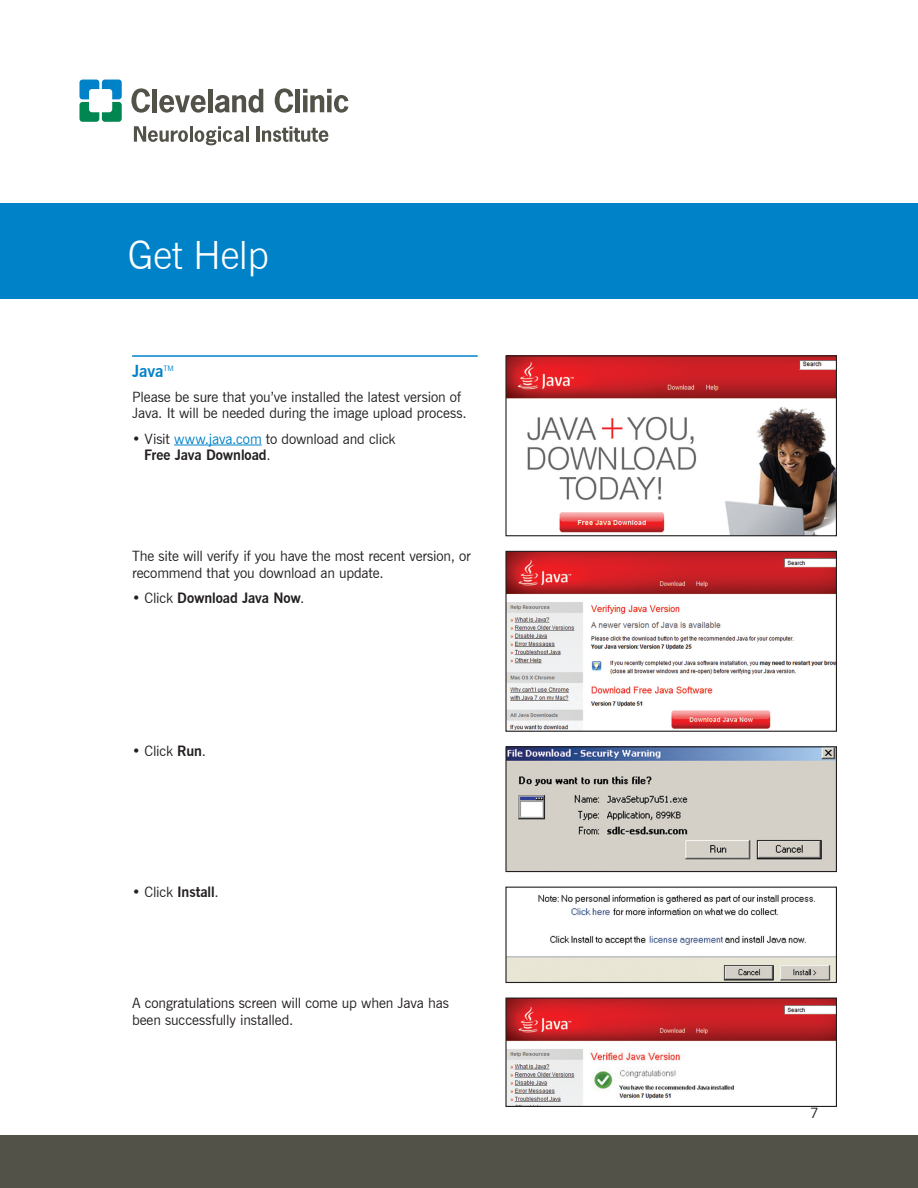
<style>
.page{position:relative;width:918px;height:1188px;background:#fff}
.page>*{position:absolute;margin:0;border:0;box-sizing:border-box;transform-origin:0 0}
.Banner_headings{font:300 39px "News Gothic BT";letter-spacing:-.01em;color:#fff}
.highlighted_area{font:700 16.5px "News Gothic BT";color:#0082c8}
.Body_text{font:14.25px/16.5px "News Gothic BT";letter-spacing:-.01em;color:#231f20}
.Body_text-2{font:700 14.25px "News Gothic BT";letter-spacing:-.01em;color:#231f20}
.s1{color:#0082c8}
.s2{font-weight:700}
.s3{font-weight:400}
</style>
<div class="page">
<div style="left:0;top:203px;width:918px;height:95px;background:#0082c8"></div>
<svg style="left:131px;top:88px;width:19px;height:25px"></svg>
<div style="left:152px;top:89px;width:5px;height:23px;background:#535249"></div>
<svg style="left:159px;top:95px;width:47px;height:18px"></svg>
<hr style="left:208px;top:89px;width:4px;height:23px;background:#535249">
<svg style="left:215px;top:89px;width:48px;height:24px"></svg>
<svg style="left:275px;top:88px;width:18px;height:25px"></svg>
<hr style="left:296px;top:89px;width:4px;height:23px;background:#535249">
<svg style="left:303px;top:89px;width:45px;height:24px"></svg>
<svg style="left:79px;top:80px;width:43px;height:42px"></svg>
<svg style="left:134px;top:126px;width:54px;height:16px"></svg>
<hr style="left:190px;top:126px;width:3px;height:16px;background:#535249">
<svg style="left:195px;top:126px;width:53px;height:19px"></svg>
<hr style="left:257px;top:126px;width:3px;height:16px;background:#535249">
<svg style="left:262px;top:126px;width:66px;height:16px"></svg>
<div style="left:0;top:1136px;width:918px;height:52px;background:#535249"></div>
<hr style="left:132px;top:355px;width:346px;height:2px;background:#0082c8">
<hr style="left:174px;top:445px;width:88px;height:1px;background:#0082c8">
<img style="left:507px;top:357px;width:328px;height:177px">
<div style="left:505px;top:355px;width:332px;height:181px;border:1px solid #231f20"></div>
<img style="left:507px;top:553px;width:328px;height:177px">
<div style="left:505px;top:551px;width:332px;height:181px;border:1px solid #231f20"></div>
<img style="left:507px;top:748px;width:328px;height:122px">
<div style="left:505px;top:746px;width:332px;height:126px;border:1px solid #231f20"></div>
<img style="left:507px;top:894px;width:328px;height:87px">
<div style="left:505px;top:887px;width:332px;height:96px;border:1px solid #231f20"></div>
<img style="left:507px;top:1000px;width:328px;height:105px">
<div style="left:505px;top:998px;width:332px;height:109px;border:1px solid #231f20"></div>
<p class="Banner_headings" style="left:128px;top:231px;width:142px">Get Help</p>
<p class="highlighted_area" style="left:132px;top:361px;width:43px">Java<sup>TM</sup></p>
<p class="Body_text" style="left:132px;top:388px;width:336px">Please be sure that you’ve installed the latest version of<br>Java. It will be needed during the image upload process.</p>
<p class="Body_text" style="left:144px;top:430px;width:253px;text-indent:-12px">• Visit <span class="s1">www.java.com</span> to download and click<br><span class="s2">Free Java Download</span>.</p>
<p class="Body_text" style="left:132px;top:548px;width:340px">The site will verify if you have the most recent version, or recommend that you download an update.</p>
<p class="Body_text-2" style="left:132px;top:590px;width:174px"><span class="s3">• Click</span> Download Java Now<span class="s3">.</span></p>
<p class="Body_text" style="left:132px;top:743px;width:75px">• Click <span class="s2">Run</span>.</p>
<p class="Body_text" style="left:132px;top:884px;width:88px">• Click <span class="s2">Install</span>.</p>
<p class="Body_text" style="left:132px;top:995px;width:318px">A congratulations screen will come up when Java has been successfully installed.</p>
<p class="Body_text" style="left:810px;top:1104px;width:10px">7</p>
</div>
